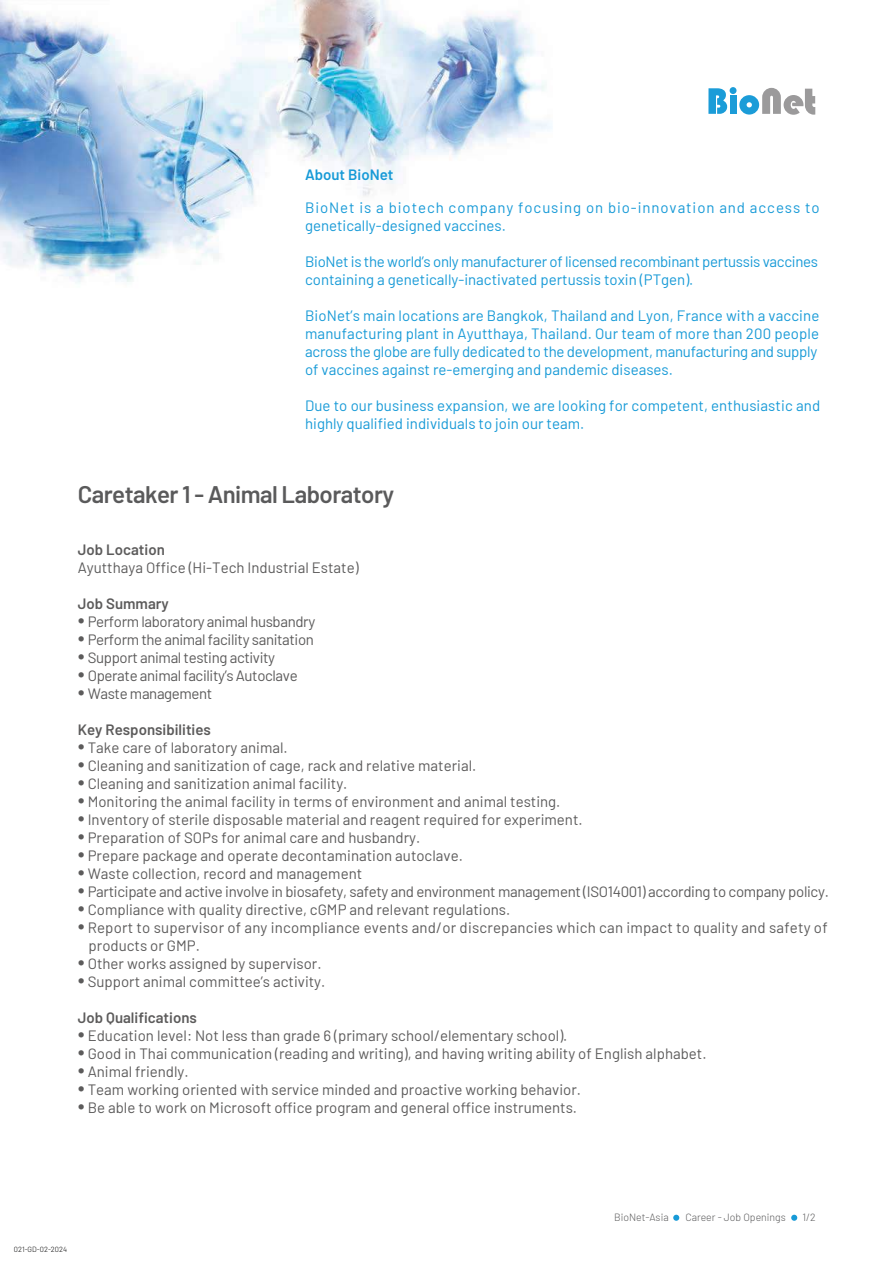
<style>
.page{position:relative;width:893px;height:1263px;background:#fff}
.page>*{position:absolute;margin:0;border:0;box-sizing:border-box;transform-origin:0 0}
.t1{font:600 24px "Barlow";letter-spacing:-.025em;color:#5a5a5b}
.t2{font:15px/18px "Barlow";color:#5c5b5b}
.t3{font:15px/18px "Barlow";color:#179ad7}
.t4{font:15px/18px "Barlow";letter-spacing:-.025em;color:#5c5b5b}
.t5{font:15px/18px "Barlow";letter-spacing:-.02em;color:#179ad7}
.t6{font:15px "Barlow";letter-spacing:-.02em;color:#5c5b5b}
.t7{font:15px/18px "Barlow";letter-spacing:.06em;color:#179ad7}
.t8{font:600 15px "Barlow";color:#5c5b5b}
.t9{font:600 15px "Barlow";color:#179ad7}
.t10{font:300 10.5px "Barlow";color:#5a5a5b}
.t11{font:300 7.5px "Barlow";color:#010102}
.s1{font-weight:600}
.s2{font-size:22.5px}
</style>
<div class="page">
<img style="left:0;top:0;width:552px;height:284px">
<svg style="left:673px;top:1215px;width:6px;height:6px"></svg>
<svg style="left:791px;top:1215px;width:6px;height:6px"></svg>
<div style="left:730px;top:87px;width:6px;height:7px;background:#1b9cd8;border-radius:50%"></div>
<div style="left:729px;top:96px;width:7px;height:18px;background:#1b9cd8"></div>
<svg style="left:739px;top:88px;width:76px;height:27px"></svg>
<svg style="left:708px;top:88px;width:19px;height:26px"></svg>
<p class="t9" style="left:305px;top:169px;width:90px">About BioNet</p>
<p class="t7" style="left:305px;top:198px;width:516px">BioNet is a biotech company focusing on bio-innovation and access to genetically-designed vaccines.</p>
<p class="t5" style="left:305px;top:252px;width:514px">BioNet is the world’s only manufacturer of licensed recombinant pertussis vaccines containing a genetically-inactivated pertussis toxin (PTgen).</p>
<p class="t3" style="left:305px;top:306px;width:516px">BioNet’s main locations are Bangkok, Thailand and Lyon, France with a vaccine manufacturing plant in Ayutthaya, Thailand. Our team of more than 200 people across the globe are fully dedicated to the development, manufacturing and supply of vaccines against re-emerging and pandemic diseases.</p>
<p class="t3" style="left:305px;top:396px;width:517px">Due to our business expansion, we are looking for competent, enthusiastic and highly qualified individuals to join our team.</p>
<h1 class="t1" style="left:78px;top:486px;width:318px">Caretaker 1 - Animal Laboratory</h1>
<p class="t8" style="left:78px;top:544px;width:89px">Job Location</p>
<p class="t2" style="left:78px;top:557px;width:282px">Ayutthaya Office (Hi-Tech Industrial Estate)</p>
<p class="t4" style="left:78px;top:593px;width:239px"><span class="s1">Job Summary<br></span><span class="s2">ï</span> Perform laboratory animal husbandry <span class="s2">ï</span> Perform the animal facility sanitation <span class="s2">ï</span> Support animal testing activity<br><span class="s2">ï</span> Operate animal facility’s Autoclave<br><span class="s2">ï</span> Waste management</p>
<p class="t8" style="left:78px;top:724px;width:135px">Key Responsibilities</p>
<p class="t2" style="left:78px;top:737px;width:211px"><span class="s2">ï</span> Take care of laboratory animal.</p>
<p class="t2" style="left:78px;top:755px;width:400px"><span class="s2">ï</span> Cleaning and sanitization of cage, rack and relative material.</p>
<p class="t2" style="left:78px;top:773px;width:271px"><span class="s2">ï</span> Cleaning and sanitization animal facility.</p>
<p class="t2" style="left:78px;top:791px;width:484px"><span class="s2">ï</span> Monitoring the animal facility in terms of environment and animal testing.</p>
<p class="t2" style="left:78px;top:809px;width:506px"><span class="s2">ï</span> Inventory of sterile disposable material and reagent required for experiment.</p>
<p class="t2" style="left:78px;top:827px;width:344px"><span class="s2">ï</span> Preparation of SOPs for animal care and husbandry.</p>
<p class="t2" style="left:78px;top:845px;width:387px"><span class="s2">ï</span> Prepare package and operate decontamination autoclave.</p>
<p class="t2" style="left:78px;top:863px;width:286px"><span class="s2">ï</span> Waste collection, record and management</p>
<p class="t6" style="left:78px;top:880px;width:753px"><span class="s2">ï</span> Participate and active involve in biosafety, safety and environment management (ISO14001) according to company policy.</p>
<p class="t2" style="left:78px;top:899px;width:434px"><span class="s2">ï</span> Compliance with quality directive, cGMP and relevant regulations.</p>
<p class="t2" style="left:78px;top:917px;width:751px"><span class="s2">ï</span> Report to supervisor of any incompliance events and/or discrepancies which can impact to quality and safety of</p>
<p class="t2" style="left:89px;top:935px;width:113px">products or GMP.</p>
<p class="t2" style="left:78px;top:953px;width:245px"><span class="s2">ï</span> Other works assigned by supervisor.</p>
<p class="t2" style="left:78px;top:971px;width:249px"><span class="s2">ï</span> Support animal committee’s activity.</p>
<p class="t2" style="left:78px;top:1007px;width:630px"><span class="s1">Job Qualifications<br></span><span class="s2">ï</span> Education level: Not less than grade 6 (primary school/elementary school).<br><span class="s2">ï</span> Good in Thai communication (reading and writing), and having writing ability of English alphabet. <span class="s2">ï</span> Animal friendly.<br><span class="s2">ï</span> Team working oriented with service minded and proactive working behavior.<br><span class="s2">ï</span> Be able to work on Microsoft ofÏce program and general ofÏce instruments.</p>
<p class="t11" style="left:14px;top:1246px;width:55px">021-GD-02-2024</p>
<p class="t10" style="left:614px;top:1213px;width:56px">BioNet-Asia</p>
<p class="t10" style="left:685px;top:1213px;width:102px">Career - Job Openings</p>
<p class="t10" style="left:803px;top:1213px;width:15px">1/2</p>
</div>
